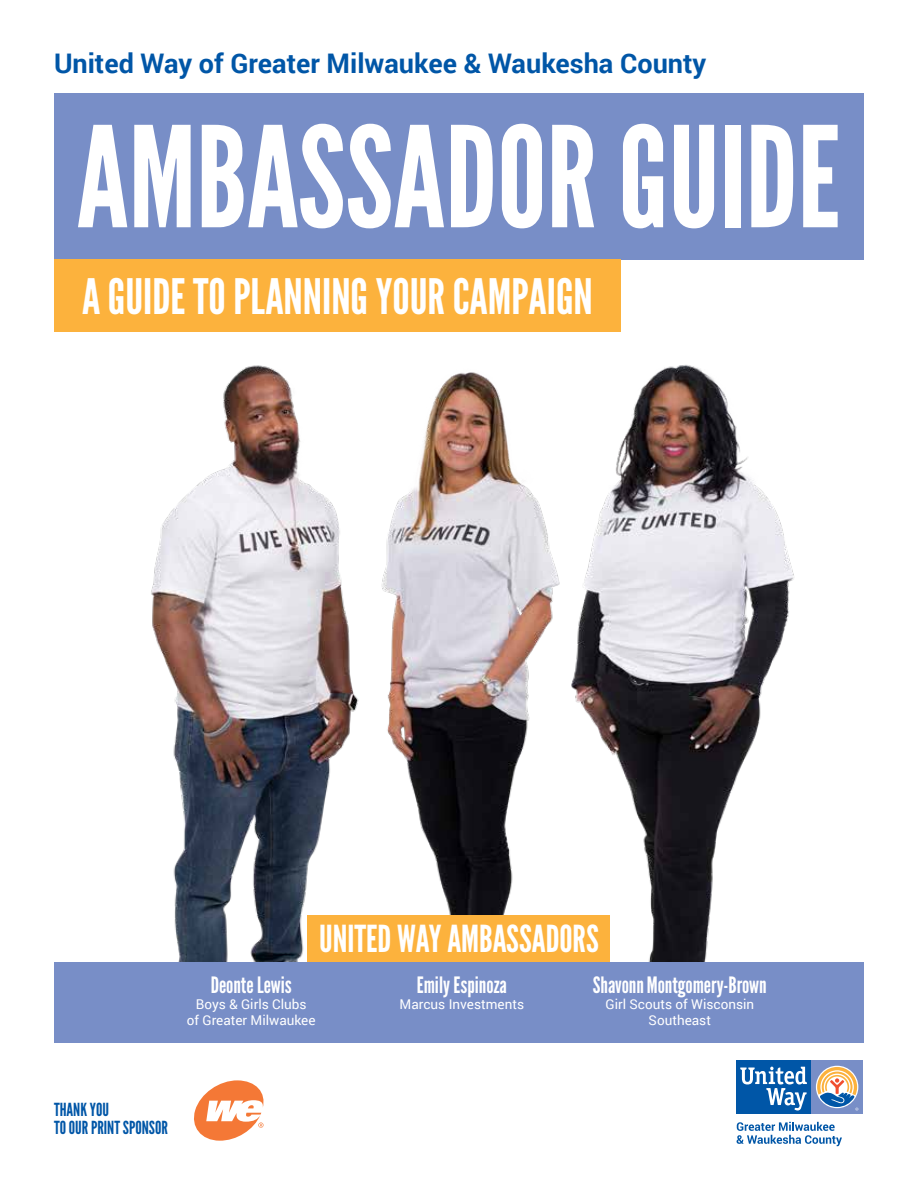
<style>
.page{position:relative;width:918px;height:1188px;background:#fff}
.page>*{position:absolute;margin:0;border:0;box-sizing:border-box;transform-origin:0 0}
.t1{font:139.35px "League Gothic";color:#fff}
.t2{font:48.75px "League Gothic";color:#fff}
.t3{font:37.2px "League Gothic";color:#fff}
.t4{font:700 27px "Roboto";color:#0056a7}
.t5{font:22.5px "League Gothic";color:#fff}
.t6{font:18px/18px "League Gothic";color:#0056a7}
.t7{font:13.5px/16.2px "Roboto";color:#fff;text-align:center}
</style>
<div class="page">
<img style="left:381px;top:372px;width:137px;height:543px">
<img style="left:151px;top:365px;width:208px;height:597px">
<div style="left:54px;top:93px;width:810px;height:166px;background:#788ec7"></div>
<div style="left:54px;top:259px;width:567px;height:73px;background:#fcb23d"></div>
<svg style="left:736px;top:1060px;width:127px;height:1px"></svg>
<div style="left:811px;top:1061px;width:52px;height:53px;background:#788ec7"></div>
<div style="left:736px;top:1061px;width:75px;height:53px;background:#0056a7"></div>
<svg style="left:816px;top:1066px;width:42px;height:42px"></svg>
<svg style="left:740px;top:1067px;width:67px;height:44px"></svg>
<svg style="left:817px;top:1067px;width:41px;height:44px"></svg>
<svg style="left:737px;top:1122px;width:105px;height:24px"></svg>
<img style="left:518px;top:365px;width:276px;height:597px">
<div style="left:54px;top:962px;width:810px;height:80px;background:#788ec7"></div>
<div style="left:308px;top:915px;width:302px;height:47px;background:#fcb23d"></div>
<svg style="left:194px;top:1080px;width:70px;height:61px"></svg>
<h3 class="t4" style="left:54px;top:45px;width:654px">United Way of Greater Milwaukee &amp; Waukesha County</h3>
<h1 class="t1" style="left:77px;top:95px;width:765px">AMBASSADOR GUIDE</h1>
<h2 class="t2" style="left:82px;top:267px;width:512px">A GUIDE TO PLANNING YOUR CAMPAIGN</h2>
<h3 class="t3" style="left:319px;top:917px;width:281px">UNITED WAY AMBASSADORS</h3>
<h3 class="t5" style="left:417px;top:971px;width:92px">Emily Espinoza</h3>
<p class="t7" style="left:400px;top:996px;width:126px">Marcus Investments</p>
<h3 class="t5" style="left:593px;top:971px;width:175px">Shavonn Montgomery-Brown</h3>
<p class="t7" style="left:605px;top:996px;width:150px">Girl Scouts of Wisconsin<br>Southeast</p>
<h3 class="t5" style="left:211px;top:971px;width:83px">Deonte Lewis</h3>
<p class="t7" style="left:187px;top:996px;width:130px">Boys &amp; Girls Clubs<br>of Greater Milwaukee</p>
<h3 class="t6" style="left:54px;top:1101px;width:115px">THANK YOU<br>TO OUR PRINT SPONSOR</h3>
</div>
